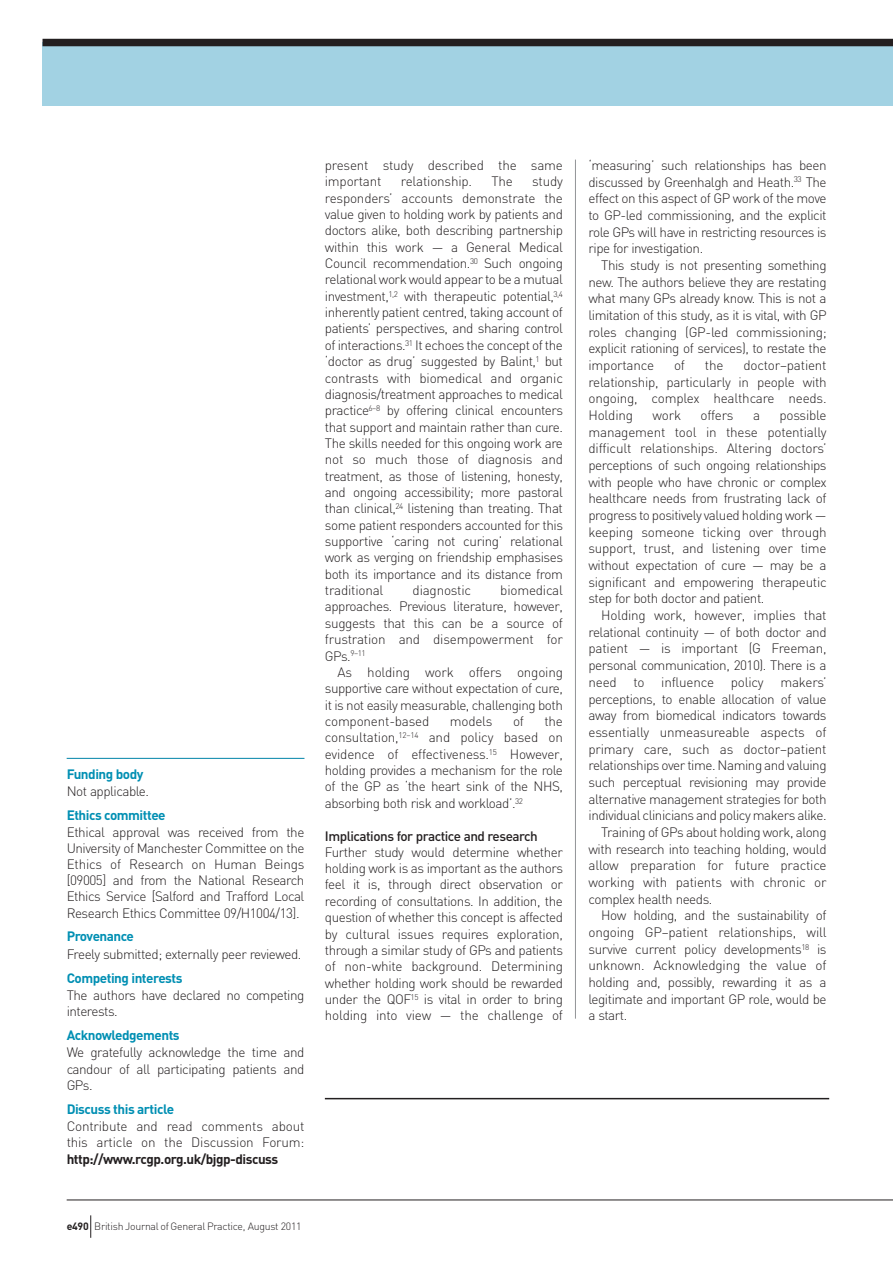
<style>
.page{position:relative;width:893px;height:1263px;background:#fff}
.page>*{position:absolute;margin:0;border:0;box-sizing:border-box;transform-origin:0 0}
.t1{font:300 13.5px/16.4px "DIN";letter-spacing:-.035em;color:#231f20;text-align:justify}
.t2{font:300 13.5px/16.4px "DIN";letter-spacing:-.015em;color:#231f20}
.t3{font:700 13.5px "DIN";letter-spacing:-.035em;color:#008fb3}
.t4{font:700 13.5px "DIN";letter-spacing:-.035em;color:#231f20}
.t5{font:500 13.5px "DIN";letter-spacing:-.035em;color:#231f20}
.t6{font:300 10.5px "DIN";letter-spacing:-.025em;color:#231f20}
.s1{font-weight:700}
</style>
<div class="page">
<hr style="left:575px;top:160px;width:1px;height:859px;background:#939598">
<div style="left:43px;top:43px;width:850px;height:63px;background:#a2d2e3"></div>
<div style="left:43px;top:39px;width:850px;height:7px;background:#231f20"></div>
<hr style="left:67px;top:758px;width:237px;height:1px;background:#0083a9">
<hr style="left:67px;top:1199px;width:826px;height:1px;background:#231f20">
<svg style="left:90px;top:1215px;width:1px;height:23px"></svg>
<hr style="left:325px;top:1098px;width:504px;height:1px;background:#231f20">
<p class="t3" style="left:67px;top:766px;width:78px">Funding body</p>
<p class="t1" style="left:67px;top:783px;width:84px">Not applicable.</p>
<p class="t3" style="left:67px;top:807px;width:101px">Ethics committee</p>
<p class="t1" style="left:67px;top:824px;width:239px">Ethical approval was received from the University of Manchester Committee on the Ethics of Research on Human Beings [09005] and from the National Research Ethics Service [Salford and Trafford Local Research Ethics Committee 09/H1004/13].</p>
<p class="t3" style="left:67px;top:929px;width:69px">Provenance</p>
<p class="t1" style="left:67px;top:946px;width:236px">Freely submitted; externally peer reviewed.</p>
<p class="t3" style="left:67px;top:971px;width:117px">Competing interests</p>
<p class="t1" style="left:67px;top:987px;width:239px">The authors have declared no competing interests.</p>
<p class="t3" style="left:67px;top:1028px;width:115px">Acknowledgements</p>
<p class="t1" style="left:67px;top:1044px;width:239px">We gratefully acknowledge the time and candour of all participating patients and GPs.</p>
<p class="t3" style="left:67px;top:1101px;width:109px">Discuss this article</p>
<p class="t2" style="left:67px;top:1118px;width:239px">Contribute and read comments about this article on the Discussion Forum:</p>
<p class="t4" style="left:67px;top:1151px;width:213px">http://www.rcgp.org.uk/bjgp-discuss</p>
<p class="t2" style="left:325px;top:157px;width:240px">present study described the same important</p>
<p class="t1" style="left:325px;top:173px;width:240px;text-indent:207px">study responders’ accounts demonstrate the value given to holding work by patients and doctors alike, both describing partnership within this work — a General Medical Council recommendation.<sup>30</sup> Such ongoing relational work would appear to be a mutual investment,<sup>1,2</sup> with therapeutic potential,<sup>3,4 </sup>inherently patient centred, taking account of patients’ perspectives, and sharing control of interactions.<sup>31</sup> It echoes the concept of the ‘doctor as drug’ suggested by Balint,<sup>1</sup> but contrasts with biomedical and organic diagnosis/treatment approaches to medical practice<sup>6–8</sup> by offering clinical encounters that support and maintain rather than cure.<br>The skills needed for this ongoing work are not so much those of diagnosis and treatment, as those of listening, honesty, and ongoing accessibility; more pastoral than clinical,<sup>24</sup> listening than treating. That some patient responders accounted for this supportive ‘caring not curing’ relational work as verging on friendship emphasises both its importance and its distance from traditional</p>
<p class="t2" style="left:401px;top:173px;width:73px">relationship.</p>
<p class="t1" style="left:491px;top:173px;width:23px">The</p>
<p class="t1" style="left:325px;top:582px;width:240px;text-indent:175px">biomedical approaches. Previous literature, however, suggests that this can be a source of frustration and disempowerment for GPs.<sup>9–11</sup></p>
<p class="t1" style="left:325px;top:664px;width:240px;text-indent:13px">As holding work offers ongoing supportive care without expectation of cure, it is not easily measurable, challenging both component-based</p>
<p class="t2" style="left:413px;top:582px;width:60px">diagnostic</p>
<p class="t1" style="left:325px;top:713px;width:240px;text-indent:220px">the consultation,<sup>12–14</sup> and policy based on evidence of effectiveness.<sup>15</sup> However, holding provides a mechanism for the role of the GP as ‘the heart sink of the NHS, absorbing both risk and workload’.<sup>32</sup></p>
<p class="t5" style="left:325px;top:828px;width:215px">Implications for practice and research</p>
<p class="t1" style="left:325px;top:844px;width:240px">Further study would determine whether holding work is as important as the authors feel it is, through direct observation or recording of consultations. In addition, the question of whether this concept is affected by cultural issues requires exploration, through a similar study of GPs and patients of non-white background. Determining whether holding work should be rewarded under the QOF<sup>15</sup> is vital in order to bring holding into view — the challenge of</p>
<p class="t1" style="left:450px;top:713px;width:44px">models</p>
<p class="t1" style="left:513px;top:713px;width:13px">of</p>
<p class="t6" style="left:67px;top:1220px;width:236px"><span class="s1">e490</span> British Journal of General Practice, August 2011</p>
<p class="t1" style="left:588px;top:157px;width:240px">‘measuring’ such relationships has been discussed by Greenhalgh and Heath.<sup>33</sup> The effect on this aspect of GP work of the move to GP-led commissioning, and the explicit role GPs will have in restricting resources is ripe for investigation.</p>
<p class="t1" style="left:588px;top:257px;width:240px;text-indent:13px">This study is not presenting something new. The authors believe they are restating what many GPs already know. This is not a limitation of this study, as it is vital, with GP roles changing (GP-led commissioning; explicit rationing of services), to restate the importance</p>
<p class="t1" style="left:588px;top:357px;width:240px;text-indent:155px">doctor–patient relationship, particularly in people with ongoing, complex healthcare needs.<br>Holding</p>
<p class="t1" style="left:674px;top:357px;width:13px">of</p>
<p class="t1" style="left:705px;top:357px;width:20px">the</p>
<p class="t1" style="left:588px;top:407px;width:240px;text-indent:191px">possible management tool in these potentially difficult relationships. Altering doctors’ perceptions of such ongoing relationships with people who have chronic or complex healthcare needs from frustrating lack of progress to positively valued holding work — keeping someone ticking over through support, trust, and listening over time without expectation of cure — may be a significant and empowering therapeutic step for both doctor and patient.</p>
<p class="t2" style="left:601px;top:607px;width:227px">Holding work, however, implies that</p>
<p class="t1" style="left:588px;top:624px;width:240px">relational continuity — of both doctor and</p>
<p class="t2" style="left:588px;top:641px;width:240px">patient — is important (G Freeman,</p>
<p class="t1" style="left:588px;top:657px;width:240px">personal communication, 2010). There is a</p>
<p class="t2" style="left:588px;top:674px;width:240px">need to influence policy makers’</p>
<p class="t1" style="left:588px;top:691px;width:240px">perceptions, to enable allocation of value</p>
<p class="t1" style="left:588px;top:707px;width:240px">away from biomedical indicators towards</p>
<p class="t2" style="left:588px;top:724px;width:240px">essentially unmeasureable aspects of</p>
<p class="t2" style="left:588px;top:741px;width:240px">primary care, such as doctor–patient</p>
<p class="t1" style="left:588px;top:757px;width:240px">relationships over time. Naming and valuing</p>
<p class="t1" style="left:588px;top:774px;width:240px">such perceptual revisioning may provide</p>
<p class="t1" style="left:588px;top:791px;width:240px">alternative management strategies for both</p>
<p class="t1" style="left:588px;top:807px;width:240px">individual clinicians and policy makers alike.</p>
<p class="t1" style="left:601px;top:824px;width:227px">Training of GPs about holding work, along</p>
<p class="t1" style="left:588px;top:841px;width:240px">with research into teaching holding, would</p>
<p class="t2" style="left:588px;top:857px;width:240px">allow preparation for future practice</p>
<p class="t2" style="left:588px;top:874px;width:240px">working with patients with chronic or</p>
<p class="t1" style="left:588px;top:891px;width:125px">complex health needs.</p>
<p class="t1" style="left:601px;top:907px;width:227px">How holding, and the sustainability of</p>
<p class="t2" style="left:588px;top:924px;width:240px">ongoing GP–patient relationships, will</p>
<p class="t1" style="left:588px;top:941px;width:240px">survive current policy developments<sup>18</sup> is</p>
<p class="t2" style="left:588px;top:957px;width:240px">unknown. Acknowledging the value of</p>
<p class="t1" style="left:588px;top:974px;width:240px">holding and, possibly, rewarding it as a</p>
<p class="t1" style="left:588px;top:991px;width:240px">legitimate and important GP role, would be</p>
<p class="t1" style="left:588px;top:1007px;width:40px">a start.</p>
<p class="t1" style="left:652px;top:407px;width:30px">work</p>
<p class="t1" style="left:700px;top:407px;width:35px">offers</p>
<p class="t1" style="left:753px;top:407px;width:9px">a</p>
</div>
